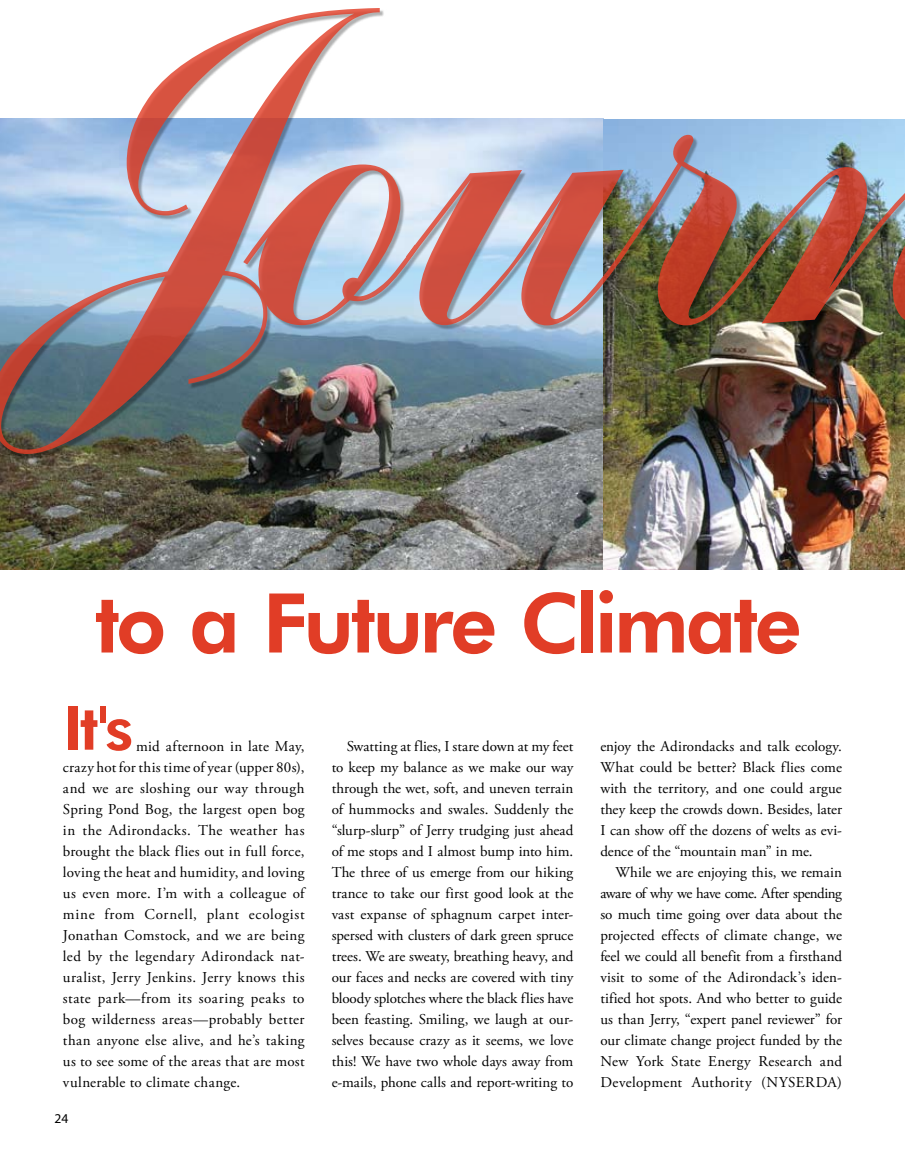
<style>
.page{position:relative;width:905px;height:1175px;background:#fff}
.page>*{position:absolute;margin:0;border:0;box-sizing:border-box;transform-origin:0 0}
.t1{font:450px "Commercial Scr DEE";color:#e13d26}
.t2{font:800 82.5px "Futura BT";letter-spacing:-.045em;color:#e13d26}
.t3{font:800 61.5px "Futura BT";color:#e13d26}
.t4{font:15px/21px "Adobe Garamond Pro";letter-spacing:.01em;color:#000;text-align:justify}
.t5{font:13.5px "Myriad Pro";color:#000}
</style>
<div class="page">
<div style="left:0;top:9px;width:904px;height:564px;background:#000;opacity:.31"></div>
<h1 class="t1" style="left:41px;top:-74px;width:952px">Journ</h1>
<h2 class="t2" style="left:94px;top:573px;width:708px">to a Future Climate</h2>
<h3 class="t3" style="left:63px;top:690px;width:72px">It's</h3>
<p class="t4" style="left:63px;top:736px;width:243px;text-indent:73px">mid afternoon in late May, crazy hot for this time of year (upper 80s), and we are sloshing our way through Spring Pond Bog, the largest open bog in the Adirondacks. The weather has brought the black flies out in full force, loving the heat and humidity, and loving us even more. I’m with a colleague of mine from Cornell, plant ecologist Jonathan Comstock, and we are being led by the legendary Adirondack nat&shy;uralist, Jerry Jenkins. Jerry knows this state park—from its soaring peaks to bog wilderness areas—probably better than anyone else alive, and he’s taking us to see some of the areas that are most vulnerable to climate change.</p>
<p class="t4" style="left:331px;top:736px;width:243px;text-indent:15px">Swatting at flies, I stare down at my feet to keep my balance as we make our way through the wet, soft, and uneven terrain of hummocks and swales. Suddenly the “slurp-slurp” of Jerry trudging just ahead of me stops and I almost bump into him.<br>The three of us emerge from our hiking trance to take our first good look at the vast expanse of sphagnum carpet inter&shy;spersed with clusters of dark green spruce trees. We are sweaty, breathing heavy, and our faces and necks are covered with tiny bloody splotches where the black flies have been feasting. Smiling, we laugh at our&shy;selves because crazy as it seems, we love this! We have two whole days away from e-mails, phone calls and report-writing to</p>
<p class="t4" style="left:600px;top:736px;width:243px">enjoy the Adirondacks and talk ecology.<br>What could be better? Black flies come with the territory, and one could argue they keep the crowds down. Besides, later I can show off the dozens of welts as evi&shy;dence of the “mountain man” in me.</p>
<p class="t4" style="left:600px;top:862px;width:243px;text-indent:15px">While we are enjoying this, we remain aware of why we have come. After spending so much time going over data about the projected effects of climate change, we feel we could all benefit from a firsthand visit to some of the Adirondack’s iden&shy;tified hot spots. And who better to guide us than Jerry, “expert panel reviewer” for our climate change project funded by the New York State Energy Research and Development Authority (NYSERDA)</p>
<p class="t5" style="left:54px;top:1110px;width:15px">24</p>
</div>
